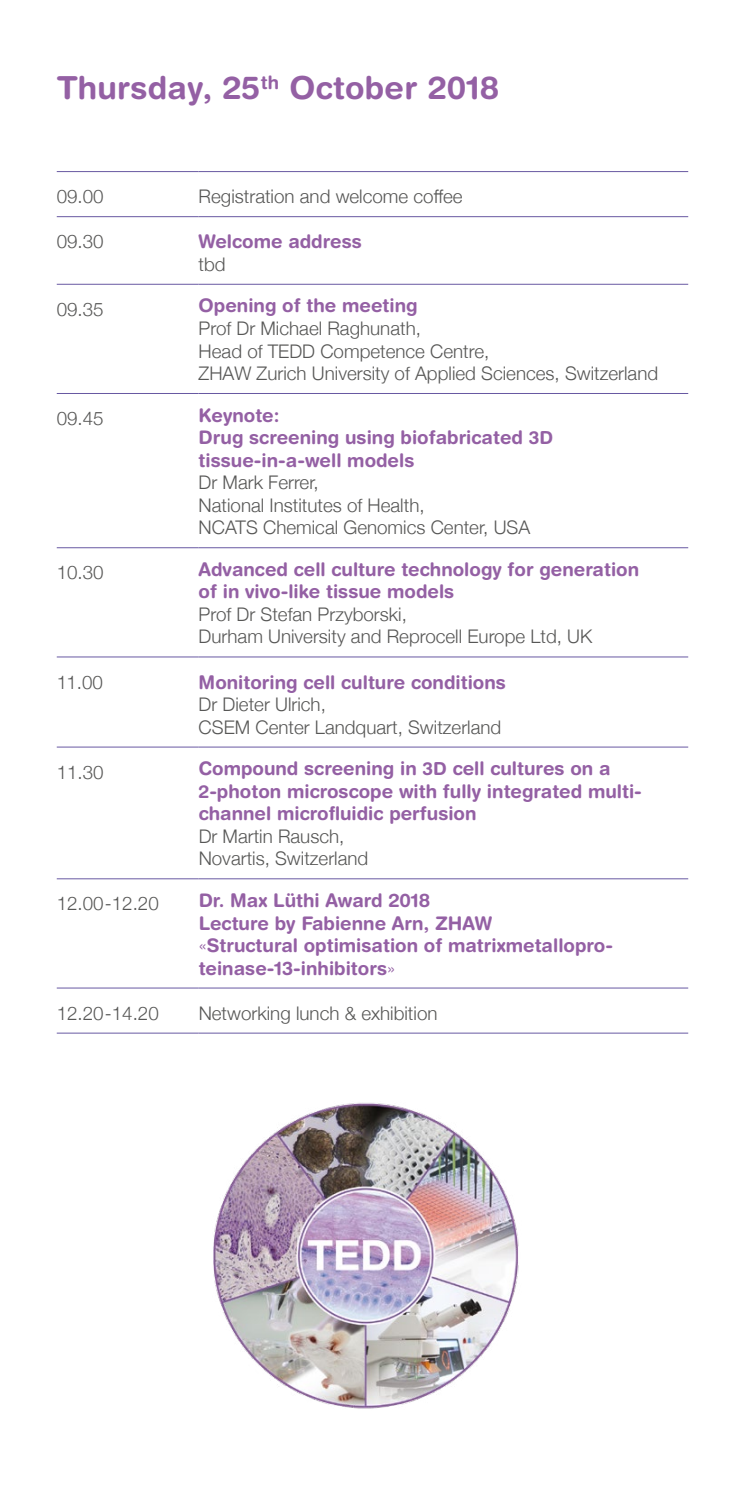
<style>
.page{position:relative;width:745px;height:1489px;background:#fff}
.page>*{position:absolute;margin:0;border:0;box-sizing:border-box;transform-origin:0 0}
.t1{font:700 31.75px "Helvetica Rounded";letter-spacing:.01em;color:#9460a4}
.t2{font:300 18.75px/22.5px "Helvetica Neue";color:#575756}
.t3{font:700 18.75px/22.5px "Helvetica Rounded";color:#9460a4}
.s1{font-size:18px}
.s2{font-family:"Helvetica Neue";font-weight:300}
</style>
<div class="page">
<img style="left:213px;top:1102px;width:306px;height:307px">
<hr style="left:57px;top:171px;width:141px;height:1px;background:#6859a2">
<hr style="left:198px;top:171px;width:489px;height:1px;background:#6859a2">
<hr style="left:57px;top:216px;width:141px;height:1px;background:#6859a2">
<hr style="left:198px;top:216px;width:489px;height:1px;background:#6859a2">
<hr style="left:57px;top:284px;width:141px;height:1px;background:#6859a2">
<hr style="left:198px;top:284px;width:489px;height:1px;background:#6859a2">
<hr style="left:57px;top:393px;width:141px;height:1px;background:#6859a2">
<hr style="left:198px;top:393px;width:489px;height:1px;background:#6859a2">
<hr style="left:57px;top:547px;width:141px;height:1px;background:#6859a2">
<hr style="left:198px;top:547px;width:489px;height:1px;background:#6859a2">
<hr style="left:57px;top:656px;width:141px;height:1px;background:#6859a2">
<hr style="left:198px;top:656px;width:489px;height:1px;background:#6859a2">
<hr style="left:57px;top:746px;width:141px;height:1px;background:#6859a2">
<hr style="left:198px;top:746px;width:489px;height:1px;background:#6859a2">
<hr style="left:57px;top:878px;width:141px;height:1px;background:#6859a2">
<hr style="left:198px;top:878px;width:489px;height:1px;background:#6859a2">
<hr style="left:57px;top:987px;width:141px;height:1px;background:#6859a2">
<hr style="left:198px;top:987px;width:489px;height:1px;background:#6859a2">
<hr style="left:57px;top:1032px;width:141px;height:1px;background:#6859a2">
<hr style="left:198px;top:1032px;width:489px;height:1px;background:#6859a2">
<h1 class="t1" style="left:57px;top:69px;width:444px">Thursday, 25<sup>th</sup> October 2018</h1>
<p class="t2" style="left:57px;top:184px;width:48px">09.00</p>
<p class="t2" style="left:198px;top:184px;width:265px">Registration and welcome coffee</p>
<p class="t2" style="left:57px;top:229px;width:48px">09.30</p>
<p class="t3" style="left:198px;top:230px;width:164px">Welcome address</p>
<p class="t2" style="left:198px;top:251px;width:29px">tbd</p>
<p class="t2" style="left:57px;top:296px;width:48px">09.35</p>
<p class="t3" style="left:198px;top:294px;width:220px">Opening of the meeting</p>
<p class="t2" style="left:198px;top:316px;width:461px">Prof Dr Michael Raghunath,<br>Head of TEDD Competence Centre,<br>ZHAW Zurich University of Applied Sciences, Switzerland</p>
<p class="t2" style="left:57px;top:406px;width:48px">09.45</p>
<p class="t3" style="left:198px;top:403px;width:356px">Keynote:<br>Drug screening using biofabricated <span class="s1">3D </span>tissue-in-a-well models</p>
<p class="t2" style="left:198px;top:470px;width:333px">Dr Mark Ferrer,<br>National Institutes of Health,<br>NCATS Chemical Genomics Center, USA</p>
<p class="t2" style="left:57px;top:560px;width:48px">10.30</p>
<p class="t3" style="left:198px;top:557px;width:442px">Advanced cell culture technology for generation of in vivo-like tissue models</p>
<p class="t2" style="left:198px;top:601px;width:395px">Prof Dr Stefan Przyborski,<br>Durham University and Reprocell Europe Ltd, UK</p>
<p class="t2" style="left:57px;top:669px;width:48px">11.00</p>
<p class="t3" style="left:198px;top:670px;width:308px">Monitoring cell culture conditions</p>
<p class="t2" style="left:198px;top:691px;width:304px">Dr Dieter Ulrich,<br>CSEM Center Landquart, Switzerland</p>
<p class="t2" style="left:57px;top:759px;width:48px">11.30</p>
<p class="t3" style="left:198px;top:757px;width:444px">Compound screening in <span class="s1">3D</span> cell cultures on a<br><span class="s1">2</span>-photon microscope with fully integrated multi&shy;channel microfluidic perfusion</p>
<p class="t2" style="left:198px;top:823px;width:171px">Dr Martin Rausch,<br>Novartis, Switzerland</p>
<p class="t2" style="left:57px;top:891px;width:103px">12.00-12.20</p>
<p class="t3" style="left:198px;top:888px;width:415px">Dr. Max Lüthi Award 2018<br>Lecture by Fabienne Arn, ZHAW<br><span class="s2">«</span>Structural optimisation of matrixmetallopro&shy;teinase-13-inhibitors<span class="s2">»</span></p>
<p class="t2" style="left:57px;top:1000px;width:103px">12.20-14.20</p>
<p class="t2" style="left:198px;top:1000px;width:240px">Networking lunch &amp; exhibition</p>
</div>
